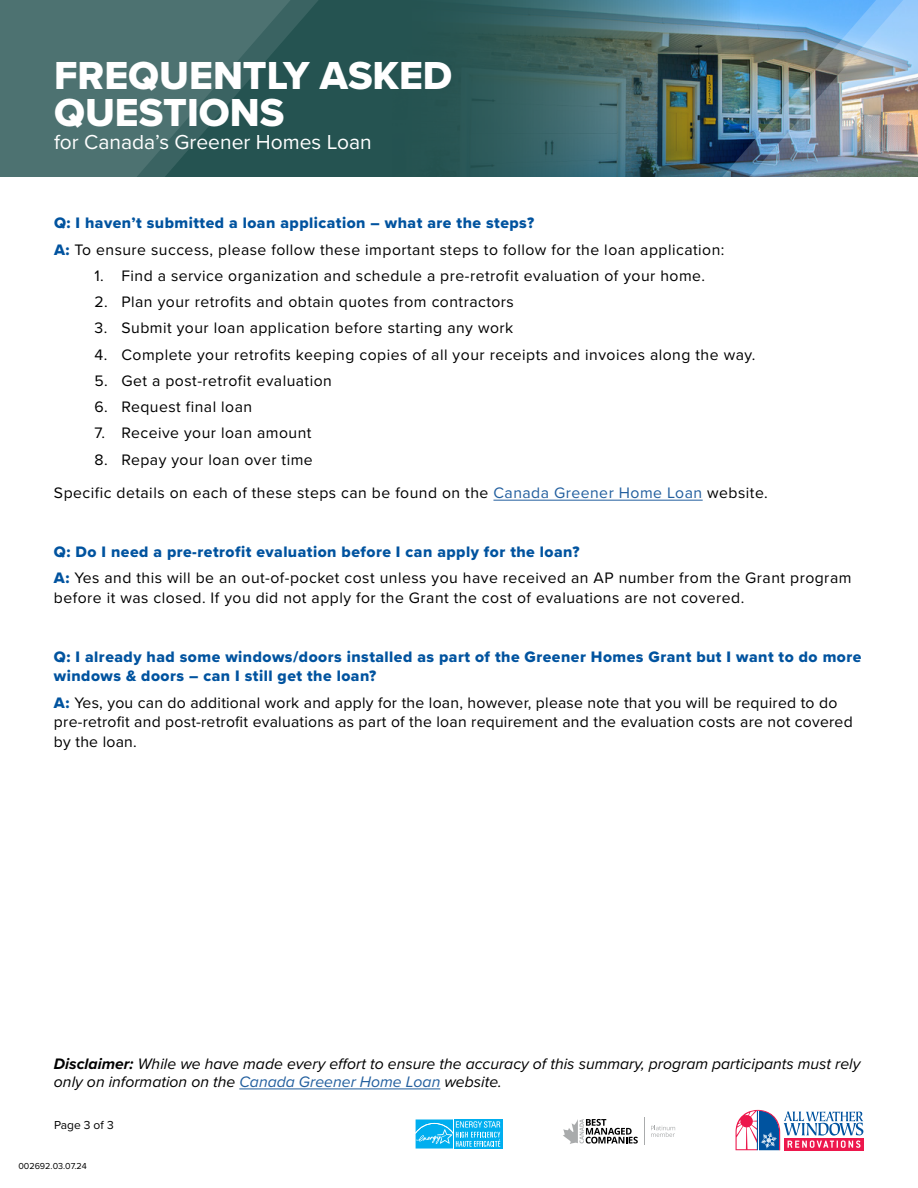
<style>
.page{position:relative;width:918px;height:1188px;background:#fff}
.page>*{position:absolute;margin:0;border:0;box-sizing:border-box;transform-origin:0 0}
.t1{font:40.5px/37.5px "Proxima Nova Extrabld";color:#fff}
.t2{font:21px "Proxima Nova";color:#fff}
.t3{font:15.75px/19.5px "Proxima Nova";letter-spacing:.03em;color:#000}
.t4{font:15.75px/19.5px "Proxima Nova Extrabld";letter-spacing:.03em;color:#00539f}
.t5{font:italic 15.75px/18px "Proxima Nova";color:#000}
.t6{font:12px "Proxima Nova";color:#000}
.t7{font:9px "Proxima Nova";color:#000}
.s1{font-family:"Proxima Nova Extrabld";color:#00539f}
.s2{color:#215e9e}
.s3{font-weight:700}
</style>
<div class="page">
<div style="left:784px;top:1138px;width:80px;height:12px;background:#ed174c"></div>
<svg style="left:735px;top:1109px;width:128px;height:42px"></svg>
<svg style="left:336px;top:0;width:369px;height:177px"></svg>
<svg style="left:563px;top:1119px;width:75px;height:25px"></svg>
<svg style="left:651px;top:1126px;width:24px;height:11px"></svg>
<svg style="left:644px;top:1117px;width:1px;height:28px"></svg>
<div style="left:308px;top:0;width:28px;height:177px;background:#255351"></div>
<svg style="left:0;top:0;width:308px;height:177px;fill:#4d7271"></svg>
<img style="left:705px;top:0;width:213px;height:177px">
<svg style="left:415px;top:1119px;width:88px;height:30px"></svg>
<svg style="left:500px;top:1119px;width:2px;height:30px"></svg>
<svg style="left:416px;top:1119px;width:84px;height:30px"></svg>
<hr style="left:493px;top:500px;width:210px;height:1px;background:#215e9e">
<hr style="left:239px;top:1088px;width:201px;height:1px;background:#215e9e">
<h1 class="t1" style="left:54px;top:56px;width:400px">FREQUENTLY ASKED<br>QUESTIONS</h1>
<h2 class="t2" style="left:54px;top:126px;width:319px">for Canada’s Greener Homes Loan</h2>
<p class="t4" style="left:54px;top:213px;width:482px">Q: I haven’t submitted a loan application – what are the steps?</p>
<p class="t3" style="left:54px;top:239px;width:672px"><span class="s1">A:</span> To ensure success, please follow these important steps to follow for the loan application:</p>
<p class="t3" style="left:94px;top:265px;width:612px">1. Find a service organization and schedule a pre-retrofit evaluation of your home.</p>
<p class="t3" style="left:94px;top:292px;width:421px">2. Plan your retrofits and obtain quotes from contractors</p>
<p class="t3" style="left:94px;top:318px;width:420px">3. Submit your loan application before starting any work</p>
<p class="t3" style="left:94px;top:344px;width:662px">4. Complete your retrofits keeping copies of all your receipts and invoices along the way.</p>
<p class="t3" style="left:94px;top:370px;width:239px">5. Get a post-retrofit evaluation</p>
<p class="t3" style="left:94px;top:397px;width:159px">6. Request final loan</p>
<p class="t3" style="left:94px;top:423px;width:218px">7. Receive your loan amount</p>
<p class="t3" style="left:54px;top:442px;width:715px;line-height:33px;text-indent:41px">8. Repay your loan over time<br>Specific details on each of these steps can be found on the <span class="s2">Canada Greener Home Loan</span> website.</p>
<p class="t4" style="left:54px;top:542px;width:527px">Q: Do I need a pre-retrofit evaluation before I can apply for the loan?</p>
<p class="t3" style="left:54px;top:568px;width:799px"><span class="s1">A:</span> Yes and this will be an out-of-pocket cost unless you have received an AP number from the Grant program before it was closed. If you did not apply for the Grant the cost of evaluations are not covered.</p>
<p class="t4" style="left:54px;top:647px;width:809px">Q: I already had some windows/doors installed as part of the Greener Homes Grant but I want to do more windows &amp; doors – can I still get the loan?</p>
<p class="t3" style="left:54px;top:692px;width:800px"><span class="s1">A:</span> Yes, you can do additional work and apply for the loan, however, please note that you will be required to do pre-retrofit and post-retrofit evaluations as part of the loan requirement and the evaluation costs are not covered by the loan.</p>
<p class="t5" style="left:54px;top:1054px;width:808px"><span class="s3">Disclaimer:</span> While we have made every effort to ensure the accuracy of this summary, program participants must rely only on information on the <span class="s2">Canada Greener Home Loan</span> website.</p>
<p class="t6" style="left:54px;top:1116px;width:61px">Page 3 of 3</p>
<p class="t7" style="left:18px;top:1159px;width:70px">002692.03.07.24</p>
</div>
